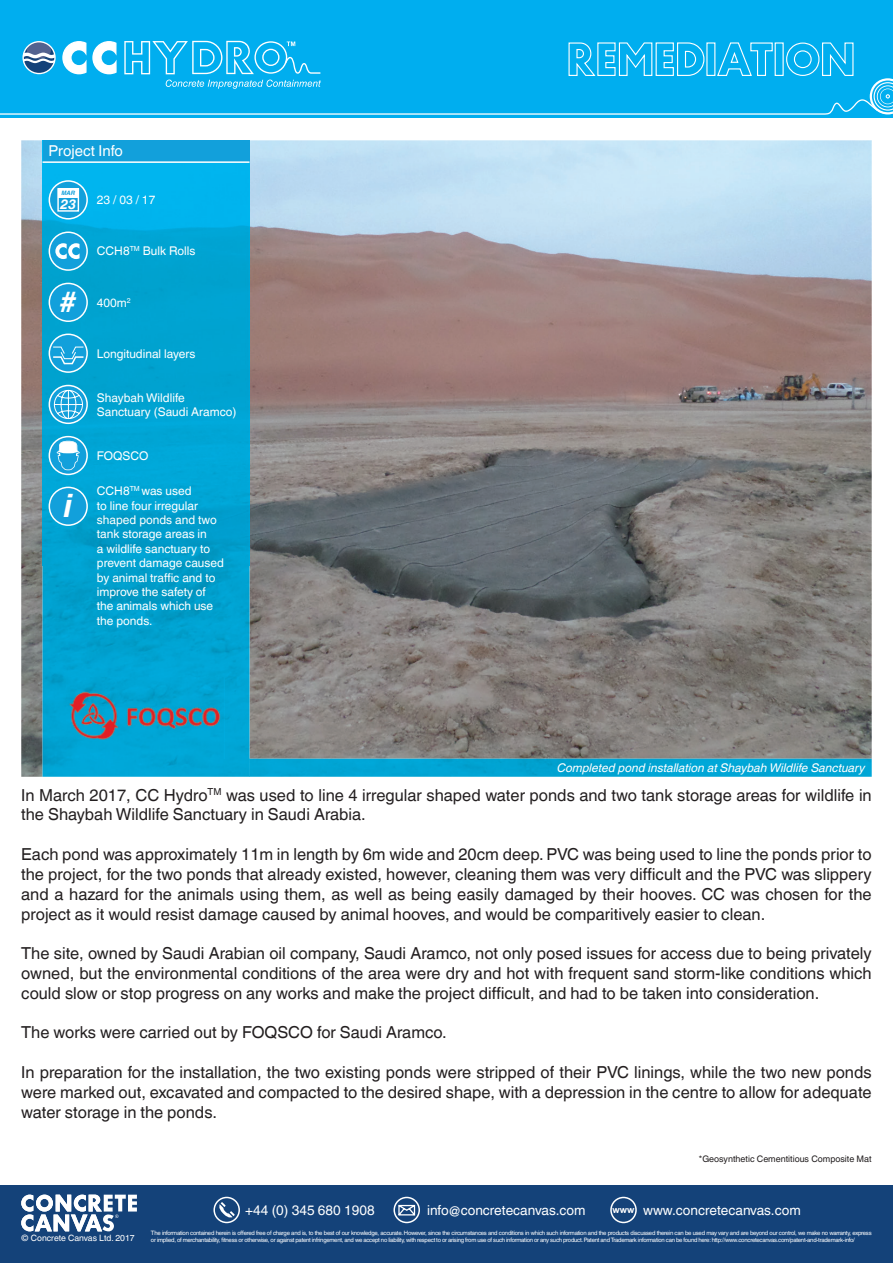
<style>
.page{position:relative;width:893px;height:1263px;background:#fff}
.page>*{position:absolute;margin:0;border:0;box-sizing:border-box;transform-origin:0 0}
.t1{font:italic 700 32.25px "Arial";color:#fff}
.t2{font:italic 700 31.2px "Myriad Pro";color:#fff}
.t3{font:16.5px/19.8px "Helvetica World";color:#231f20;text-align:justify}
.t4{font:15px "Helvetica World";color:#fff}
.t5{font:13.65px "Helvetica World";color:#fff}
.t6{font:italic 700 13.65px "Helvetica World";color:#fff}
.t7{font:12px/14.4px "Helvetica World";color:#fff}
.t8{font:italic 12px "Helvetica World";color:#fff}
.t9{font:9px "Helvetica World";color:#231f20}
.t10{font:8.7px "Helvetica World";color:#fff}
.t11{font:6px/6.9px "Helvetica World";letter-spacing:-.04em;color:#fff}
.t12{font:italic 700 6px "Helvetica World";color:#12a0db}
.s1{font-family:"Arial";font-weight:700;font-size:9.3px}
</style>
<div class="page">
<img style="left:21px;top:140px;width:851px;height:637px">
<div style="left:0;top:0;width:893px;height:117px;background:#00aeef"></div>
<div style="left:0;top:1185px;width:893px;height:78px;background:#144279"></div>
<div style="left:213px;top:1197px;width:27px;height:26px;border:2px solid #fff;border-radius:50%"></div>
<svg style="left:217px;top:1202px;width:18px;height:17px"></svg>
<div style="left:610px;top:1197px;width:27px;height:26px;border:2px solid #fff;border-radius:50%"></div>
<div style="left:393px;top:1197px;width:27px;height:26px;border:2px solid #fff;border-radius:50%"></div>
<svg style="left:397px;top:1204px;width:19px;height:13px"></svg>
<svg style="left:21px;top:1194px;width:116px;height:37px"></svg>
<img style="left:43px;top:141px;width:207px;height:636px">
<img style="left:249px;top:724px;width:623px;height:53px">
<div style="left:43px;top:140px;width:206px;height:22px;background:#12a0db"></div>
<hr style="left:43px;top:161px;width:206px;height:2px;background:#fff">
<div style="left:49px;top:487px;width:38px;height:38px;background:#12a0db;border-radius:50%"></div>
<div style="left:49px;top:487px;width:39px;height:39px;border:2px solid #fff;border-radius:50%"></div>
<div style="left:49px;top:232px;width:38px;height:38px;background:#12a0db;border-radius:50%"></div>
<div style="left:49px;top:231px;width:39px;height:40px;border:2px solid #fff;border-radius:50%"></div>
<div style="left:49px;top:283px;width:38px;height:38px;background:#12a0db;border-radius:50%"></div>
<div style="left:49px;top:283px;width:39px;height:39px;border:2px solid #fff;border-radius:50%"></div>
<svg style="left:49px;top:385px;width:38px;height:38px"></svg>
<div style="left:49px;top:385px;width:39px;height:39px;border:2px solid #fff;border-radius:50%"></div>
<svg style="left:49px;top:437px;width:38px;height:37px"></svg>
<div style="left:49px;top:436px;width:39px;height:39px;border:2px solid #fff;border-radius:50%"></div>
<div style="left:49px;top:334px;width:38px;height:38px;background:#12a0db;border-radius:50%"></div>
<div style="left:49px;top:334px;width:39px;height:39px;border:2px solid #fff;border-radius:50%"></div>
<svg style="left:55px;top:243px;width:25px;height:16px"></svg>
<svg style="left:52px;top:346px;width:33px;height:73px"></svg>
<svg style="left:57px;top:441px;width:23px;height:29px"></svg>
<div style="left:49px;top:181px;width:38px;height:38px;background:#12a0db;border-radius:50%"></div>
<div style="left:49px;top:180px;width:39px;height:40px;border:2px solid #fff;border-radius:50%"></div>
<div style="left:58px;top:189px;width:20px;height:9px;background:#fff"></div>
<div style="left:57px;top:188px;width:22px;height:24px;border:1px solid #fff"></div>
<img style="left:67px;top:677px;width:157px;height:81px">
<svg style="left:0;top:41px;width:893px;height:74px"></svg>
<p class="t4" style="left:49px;top:142px;width:76px">Project Info</p>
<p class="t7" style="left:97px;top:193px;width:60px">23 / 03 / 17</p>
<p class="t12" style="left:61px;top:190px;width:15px">MAR</p>
<p class="t6" style="left:60px;top:196px;width:17px">23</p>
<h2 class="t2" style="left:59px;top:281px;width:18px">#</h2>
<h1 class="t1" style="left:63px;top:484px;width:10px">i</h1>
<p class="t7" style="left:97px;top:244px;width:100px">CCH8<sup>TM</sup> Bulk Rolls</p>
<p class="t7" style="left:97px;top:295px;width:35px">400m<sup>2</sup></p>
<p class="t7" style="left:97px;top:346px;width:100px">Longitudinal layers</p>
<p class="t7" style="left:97px;top:390px;width:141px">Shaybah Wildlife<br>Sanctuary (Saudi Aramco)</p>
<p class="t7" style="left:97px;top:448px;width:53px">FOQSCO</p>
<p class="t7" style="left:97px;top:484px;width:129px">CCH8<sup>TM</sup> was used<br>to line four irregular shaped ponds and two tank storage areas in<br>a wildlife sanctuary to prevent damage caused by animal traffic and to improve the safety of the animals which use the ponds.</p>
<p class="t8" style="left:557px;top:761px;width:309px">Completed pond installation at Shaybah Wildlife Sanctuary</p>
<p class="t3" style="left:21px;top:785px;width:852px">In March 2017, CC Hydro<sup>TM</sup> was used to line 4 irregular shaped water ponds and two tank storage areas for wildlife in the Shaybah Wildlife Sanctuary in Saudi Arabia.</p>
<p class="t3" style="left:21px;top:844px;width:852px">Each pond was approximately 11m in length by 6m wide and 20cm deep. PVC was being used to line the ponds prior to the project, for the two ponds that already existed, however, cleaning them was very difficult and the PVC was slippery and a hazard for the animals using them, as well as being easily damaged by their hooves. CC was chosen for the project as it would resist damage caused by animal hooves, and would be comparitively easier to clean.</p>
<p class="t3" style="left:21px;top:943px;width:852px">The site, owned by Saudi Arabian oil company, Saudi Aramco, not only posed issues for access due to being privately owned, but the environmental conditions of the area were dry and hot with frequent sand storm-like conditions which could slow or stop progress on any works and make the project difficult, and had to be taken into consideration.</p>
<p class="t3" style="left:21px;top:1023px;width:427px">The works were carried out by FOQSCO for Saudi Aramco.</p>
<p class="t3" style="left:21px;top:1062px;width:852px">In preparation for the installation, the two existing ponds were stripped of their PVC linings, while the two new ponds were marked out, excavated and compacted to the desired shape, with a depression in the centre to allow for adequate water storage in the ponds.</p>
<p class="t9" style="left:699px;top:1154px;width:174px">*Geosynthetic Cementitious Composite Mat</p>
<p class="t5" style="left:245px;top:1202px;width:131px">+44 (0) 345 680 1908</p>
<p class="t5" style="left:427px;top:1202px;width:160px">info@concretecanvas.com</p>
<p class="t5" style="left:613px;top:1202px;width:190px"><span class="s1">www</span> www.concretecanvas.com</p>
<p class="t10" style="left:21px;top:1233px;width:115px">© Concrete Canvas Ltd. 2017</p>
<p class="t11" style="left:151px;top:1229px;width:722px">The information contained herein is offered free of charge and is, to the best of our knowledge, accurate. However, since the circumstances and conditions in which such information and the products discussed therein can be used may vary and are beyond our control, we make no warranty, express or implied, of merchantability, fitness or otherwise, or against patent infringement, and we accept no liability, with respect to or arising from use of such information or any such product. Patent and Trademark information can be found here: http://www.concretecanvas.com/patent-and-trademark-info/</p>
</div>
